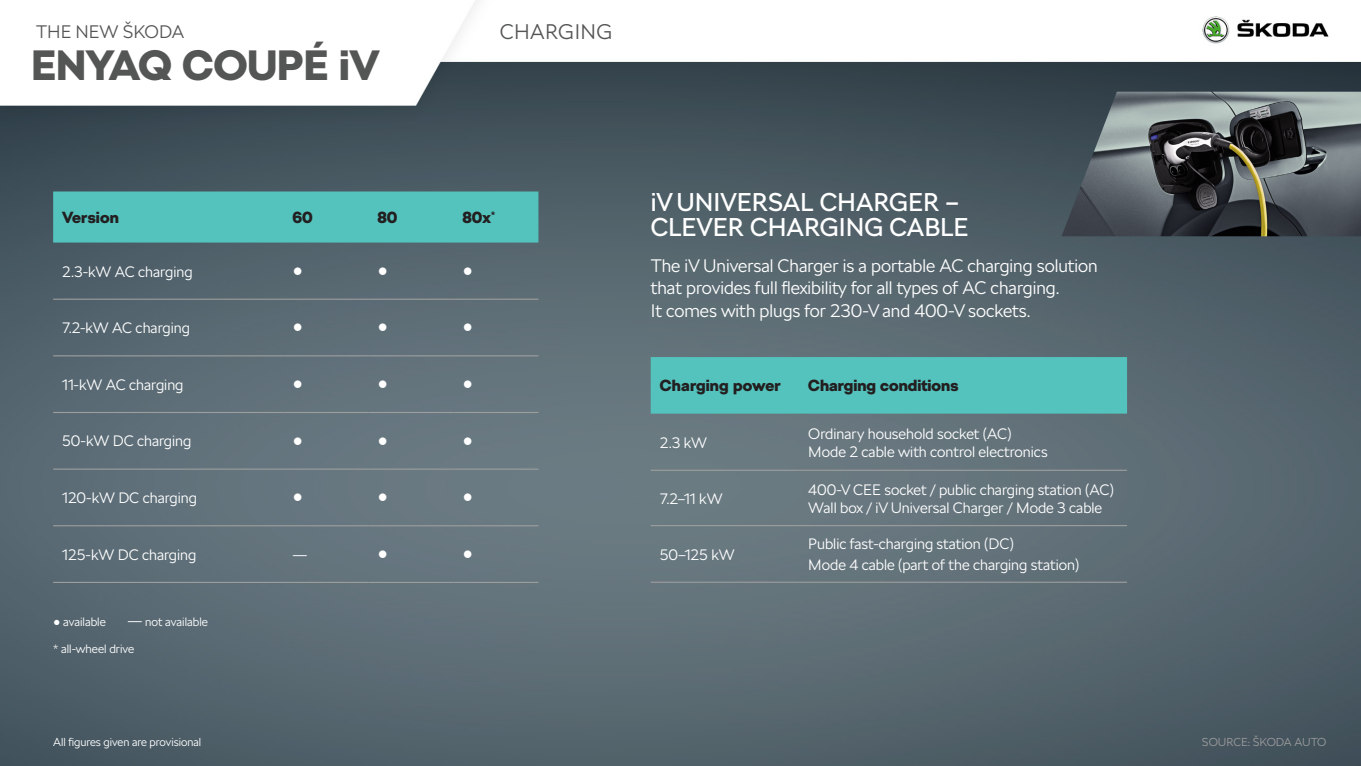
<style>
.page{position:relative;width:1361px;height:766px;background:#fff}
.page>*{position:absolute;margin:0;border:0;box-sizing:border-box;transform-origin:0 0}
.t1{font:900 42px "SKODA Next";color:#545555}
.t2{font:30px "Arial";color:#fff}
.t3{font:25.5px/25.5px "SKODA Next";color:#fff}
.t4{font:300 21px "SKODA Next";letter-spacing:.02em;color:#545555}
.t5{font:300 18px/22.5px "SKODA Next";color:#fff}
.t6{font:300 18px "SKODA Next";color:#545555}
.t7{font:900 16.05px "SKODA Next";color:#231f20}
.t8{font:300 15px/18px "SKODA Next";color:#fff}
.t9{font:300 12px "SKODA Next";color:#fff}
.t10{font:300 11.4px "SKODA Next";color:#fff}
.t11{font:300 11.4px "SKODA Next";color:#9d9d9d}
.s1{font-family:"Arial";font-weight:400;font-size:21px}
.s2{font-size:15px}
</style>
<div class="page">
<img style="left:0;top:0;width:1361px;height:765px">
<div style="left:53px;top:191px;width:485px;height:51px;background:#54c2bd"></div>
<hr style="left:53px;top:298px;width:230px;height:2px;background:#9d9d9d">
<hr style="left:283px;top:298px;width:85px;height:2px;background:#9d9d9d">
<hr style="left:368px;top:298px;width:85px;height:2px;background:#9d9d9d">
<hr style="left:453px;top:298px;width:85px;height:2px;background:#9d9d9d">
<hr style="left:53px;top:355px;width:230px;height:1px;background:#9d9d9d">
<hr style="left:283px;top:355px;width:85px;height:1px;background:#9d9d9d">
<hr style="left:368px;top:355px;width:85px;height:1px;background:#9d9d9d">
<hr style="left:453px;top:355px;width:85px;height:1px;background:#9d9d9d">
<hr style="left:53px;top:412px;width:230px;height:1px;background:#9d9d9d">
<hr style="left:283px;top:412px;width:85px;height:1px;background:#9d9d9d">
<hr style="left:368px;top:412px;width:85px;height:1px;background:#9d9d9d">
<hr style="left:453px;top:412px;width:85px;height:1px;background:#9d9d9d">
<hr style="left:53px;top:468px;width:230px;height:1px;background:#9d9d9d">
<hr style="left:283px;top:468px;width:85px;height:1px;background:#9d9d9d">
<hr style="left:368px;top:468px;width:85px;height:1px;background:#9d9d9d">
<hr style="left:453px;top:468px;width:85px;height:1px;background:#9d9d9d">
<hr style="left:53px;top:525px;width:230px;height:1px;background:#9d9d9d">
<hr style="left:283px;top:525px;width:85px;height:1px;background:#9d9d9d">
<hr style="left:368px;top:525px;width:85px;height:1px;background:#9d9d9d">
<hr style="left:453px;top:525px;width:85px;height:1px;background:#9d9d9d">
<hr style="left:53px;top:581px;width:230px;height:1px;background:#9d9d9d">
<hr style="left:283px;top:581px;width:85px;height:1px;background:#9d9d9d">
<hr style="left:368px;top:581px;width:85px;height:1px;background:#9d9d9d">
<hr style="left:453px;top:581px;width:85px;height:1px;background:#9d9d9d">
<div style="left:651px;top:357px;width:476px;height:56px;background:#54c2bd"></div>
<hr style="left:651px;top:469px;width:148px;height:1px;background:#9d9d9d">
<hr style="left:799px;top:469px;width:328px;height:1px;background:#9d9d9d">
<hr style="left:651px;top:525px;width:148px;height:1px;background:#9d9d9d">
<hr style="left:799px;top:525px;width:328px;height:1px;background:#9d9d9d">
<hr style="left:651px;top:581px;width:148px;height:1px;background:#9d9d9d">
<hr style="left:799px;top:581px;width:328px;height:1px;background:#9d9d9d">
<img style="left:1061px;top:92px;width:300px;height:144px">
<p class="t6" style="left:36px;top:21px;width:150px">THE NEW ŠKODA</p>
<p class="t1" style="left:31px;top:40px;width:349px">ENYAQ COUPÉ iV</p>
<p class="t4" style="left:500px;top:20px;width:114px">CHARGING</p>
<p class="t7" style="left:62px;top:208px;width:58px">Version</p>
<p class="t7" style="left:292px;top:208px;width:22px">60</p>
<p class="t7" style="left:377px;top:208px;width:22px">80</p>
<p class="t7" style="left:462px;top:208px;width:34px">80x<sup>*</sup></p>
<p class="t8" style="left:62px;top:262px;width:132px">2.3-kW AC charging</p>
<p class="t2" style="left:292px;top:251px;width:12px">•</p>
<p class="t2" style="left:377px;top:251px;width:12px">•</p>
<p class="t2" style="left:462px;top:251px;width:12px">•</p>
<p class="t8" style="left:62px;top:319px;width:129px">7.2-kW AC charging</p>
<p class="t2" style="left:292px;top:308px;width:12px">•</p>
<p class="t2" style="left:377px;top:308px;width:12px">•</p>
<p class="t2" style="left:462px;top:308px;width:12px">•</p>
<p class="t8" style="left:62px;top:375px;width:123px">11-kW AC charging</p>
<p class="t2" style="left:292px;top:365px;width:12px">•</p>
<p class="t2" style="left:377px;top:365px;width:12px">•</p>
<p class="t2" style="left:462px;top:365px;width:12px">•</p>
<p class="t8" style="left:62px;top:432px;width:131px">50-kW DC charging</p>
<p class="t2" style="left:292px;top:421px;width:12px">•</p>
<p class="t2" style="left:377px;top:421px;width:12px">•</p>
<p class="t2" style="left:462px;top:421px;width:12px">•</p>
<p class="t8" style="left:62px;top:489px;width:136px">120-kW DC charging</p>
<p class="t2" style="left:292px;top:478px;width:12px">•</p>
<p class="t2" style="left:377px;top:478px;width:12px">•</p>
<p class="t2" style="left:462px;top:478px;width:12px">•</p>
<p class="t8" style="left:62px;top:545px;width:136px">125-kW DC charging</p>
<p class="t8" style="left:292px;top:545px;width:16px">―</p>
<p class="t2" style="left:377px;top:534px;width:12px">•</p>
<p class="t2" style="left:462px;top:534px;width:12px">•</p>
<p class="t9" style="left:53px;top:614px;width:54px"><span class="s1">•</span> available</p>
<p class="t9" style="left:127px;top:614px;width:82px"><span class="s2">―</span> not available</p>
<p class="t9" style="left:53px;top:641px;width:83px">* all-wheel drive</p>
<p class="t10" style="left:53px;top:734px;width:150px">All figures given are provisional</p>
<p class="t3" style="left:651px;top:189px;width:319px">iV UNIVERSAL CHARGER –<br>CLEVER CHARGING CABLE</p>
<p class="t5" style="left:651px;top:254px;width:448px">The iV Universal Charger is a portable AC charging solution that provides full flexibility for all types of AC charging.<br>It comes with plugs for 230-V and 400-V sockets.</p>
<p class="t7" style="left:660px;top:376px;width:123px">Charging power</p>
<p class="t7" style="left:808px;top:376px;width:152px">Charging conditions</p>
<p class="t8" style="left:660px;top:433px;width:49px">2.3 kW</p>
<p class="t8" style="left:808px;top:424px;width:205px">Ordinary household socket (AC)</p>
<p class="t8" style="left:808px;top:442px;width:241px">Mode 2 cable with control electronics</p>
<p class="t8" style="left:660px;top:489px;width:64px">7.2–11 kW</p>
<p class="t8" style="left:808px;top:480px;width:307px">400-V CEE socket / public charging station (AC)<br>Wall box / iV Universal Charger / Mode 3 cable</p>
<p class="t8" style="left:660px;top:545px;width:76px">50–125 kW</p>
<p class="t8" style="left:808px;top:534px;width:207px">Public fast-charging station (DC)</p>
<p class="t8" style="left:808px;top:556px;width:272px">Mode 4 cable (part of the charging station)</p>
<p class="t11" style="left:1202px;top:734px;width:126px">SOURCE: ŠKODA AUTO</p>
</div>
